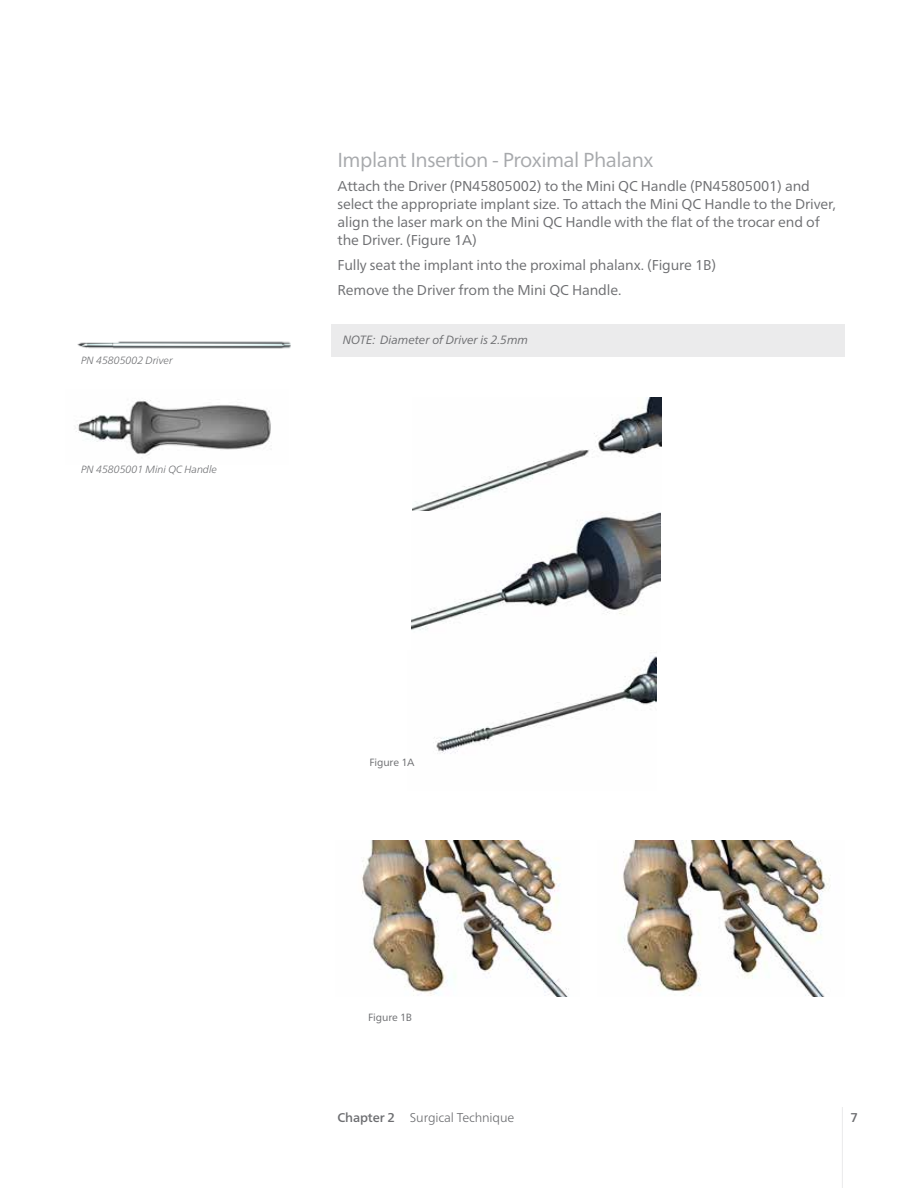
<style>
.page{position:relative;width:918px;height:1188px;background:#fff}
.page>*{position:absolute;margin:0;border:0;box-sizing:border-box;transform-origin:0 0}
.t1{font:20.25px "Frutiger Neue LT Pro";letter-spacing:-.025em;color:#a7a9ac}
.t2{font:14.25px/18px "Frutiger Neue LT Pro";letter-spacing:-.01em;color:#6d6e71}
.t3{font:300 12.75px "Frutiger Neue LT Pro";letter-spacing:-.01em;color:#6d6e71}
.t4{font:500 12.75px "Frutiger Neue LT Pro";color:#6d6e71}
.t5{font:italic 12px "Frutiger Neue LT Pro";letter-spacing:-.01em;color:#6d6e71}
.t6{font:italic 300 10.5px "Frutiger Neue LT Pro";letter-spacing:-.01em;color:#6d6e71}
.t7{font:10.5px "Frutiger Neue LT Pro";letter-spacing:-.01em;color:#6d6e71}
.s1{font-weight:500}
</style>
<div class="page">
<hr style="left:842px;top:1107px;width:1px;height:81px;background:#ebebec">
<img style="left:413px;top:398px;width:249px;height:140px">
<img style="left:411px;top:512px;width:249px;height:118px">
<img style="left:433px;top:656px;width:223px;height:98px">
<img style="left:361px;top:841px;width:208px;height:155px">
<img style="left:623px;top:841px;width:208px;height:155px">
<img style="left:75px;top:400px;width:196px;height:56px">
<img style="left:77px;top:341px;width:214px;height:8px">
<div style="left:331px;top:324px;width:514px;height:32px;background:#ebebec"></div>
<p class="t6" style="left:81px;top:354px;width:93px">PN 45805002 Driver</p>
<p class="t6" style="left:81px;top:464px;width:138px">PN 45805001 Mini QC Handle</p>
<h1 class="t1" style="left:338px;top:147px;width:317px">Implant Insertion - Proximal Phalanx</h1>
<p class="t2" style="left:338px;top:177px;width:500px">Attach the Driver (PN45805002) to the Mini QC Handle (PN45805001) and select the appropriate implant size. To attach the Mini QC Handle to the Driver, align the laser mark on the Mini QC Handle with the flat of the trocar end of the Driver. (Figure 1A)</p>
<p class="t2" style="left:338px;top:253px;width:380px;line-height:24.8px">Fully seat the implant into the proximal phalanx. (Figure 1B)<br>Remove the Driver from the Mini QC Handle.</p>
<p class="t5" style="left:343px;top:332px;width:187px">NOTE: Diameter of Driver is 2.5mm</p>
<p class="t7" style="left:369px;top:756px;width:47px">Figure 1A</p>
<p class="t7" style="left:368px;top:1011px;width:46px">Figure 1B</p>
<p class="t3" style="left:338px;top:1110px;width:178px"><span class="s1">Chapter 2</span> Surgical Technique</p>
<p class="t4" style="left:850px;top:1110px;width:9px">7</p>
</div>
